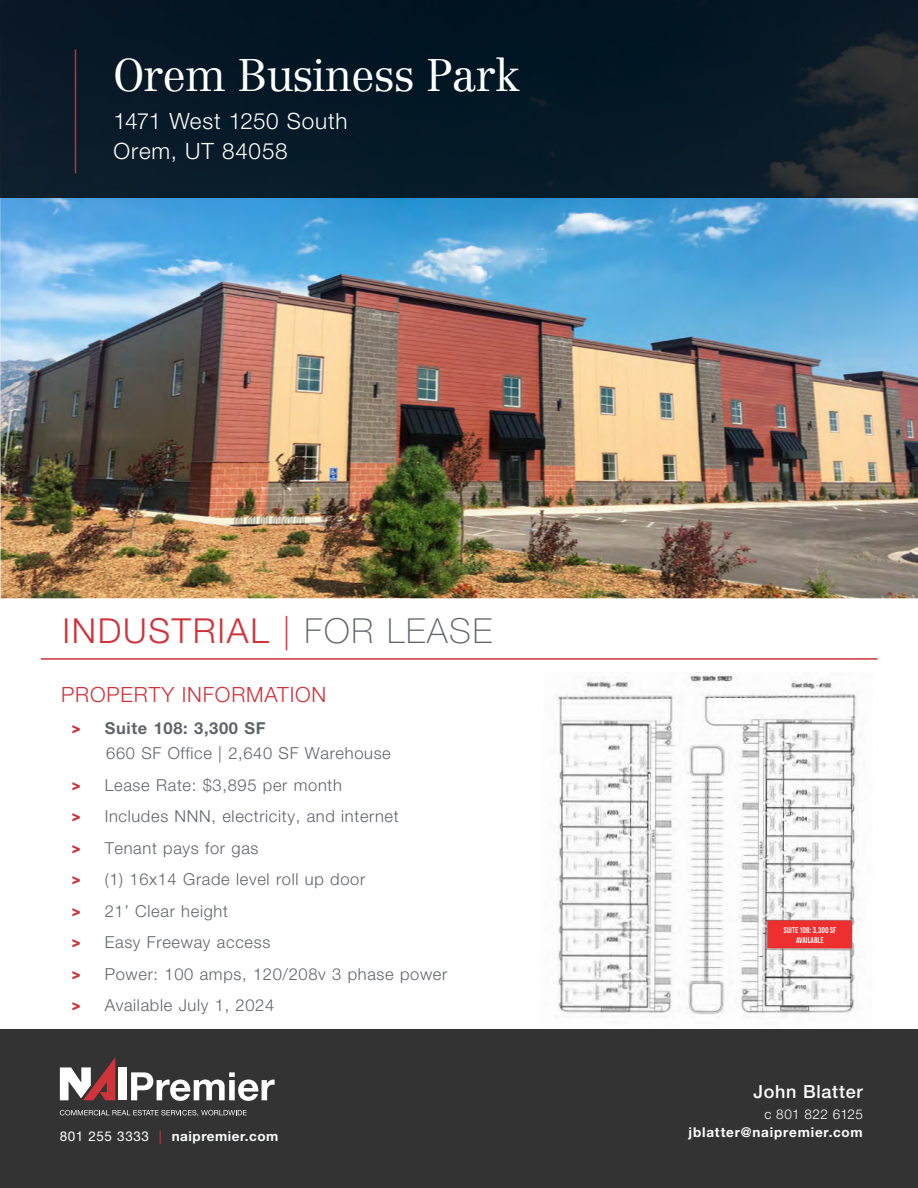
<style>
.page{position:relative;width:918px;height:1188px;background:#fff}
.page>*{position:absolute;margin:0;border:0;box-sizing:border-box;transform-origin:0 0}
.t1{font:300 45px "Centennial LT Std";letter-spacing:-.02em;color:#fff}
.t2{font:300 34.5px "Helvetica Neue LT Std";letter-spacing:.05em;color:#ce343a}
.t3{font:300 22.5px/30px "Helvetica Neue LT Std";letter-spacing:.03em;color:#fcfeff}
.t4{font:300 21px "Helvetica Neue LT Std";letter-spacing:.04em;color:#cf333a}
.t5{font:500 18px "Helvetica Neue LT Std";letter-spacing:.04em;color:#fff}
.t6{font:300 16.5px/31.5px "Helvetica Neue LT Std";letter-spacing:.04em;color:#61646a}
.t7{font:700 13.5px "Helvetica Neue LT Std";letter-spacing:.04em;color:#fcfeff}
.t8{font:700 13.5px "Helvetica Neue LT Std";letter-spacing:.06em;color:#fff}
.t9{font:300 13.5px "Helvetica Neue LT Std";letter-spacing:.02em;color:#fff}
.t10{font:8.25px/9.9px "Bebas Kai";color:#fff;text-align:center}
.s1{font-weight:100;color:#ce2b38}
.s2{font-weight:100;color:#61646a}
.s3{font-family:"Arial";font-weight:900;font-size:13.5px;color:#cf333a}
.s4{font-weight:700}
.s5{font-weight:400;color:#fff}
.s6{font-weight:400;color:#ce343a}
</style>
<div class="page">
<img style="left:556px;top:672px;width:301px;height:344px">
<div style="left:767px;top:920px;width:85px;height:28px;background:#ed2f2f"></div>
<img style="left:0;top:198px;width:918px;height:400px">
<svg style="left:0;top:0;width:918px;height:198px;background:#091a26"></svg>
<hr style="left:75px;top:50px;width:1px;height:123px;background:#ce2b38">
<div style="left:0;top:1029px;width:918px;height:159px;background:#333"></div>
<div style="left:118px;top:1067px;width:9px;height:33px;background:#fff"></div>
<svg style="left:60px;top:1058px;width:55px;height:42px"></svg>
<svg style="left:131px;top:1072px;width:144px;height:29px"></svg>
<svg style="left:60px;top:1110px;width:187px;height:6px"></svg>
<hr style="left:41px;top:658px;width:836px;height:2px;background:#ce343a">
<h1 class="t1" style="left:114px;top:49px;width:408px">Orem Business Park</h1>
<h3 class="t3" style="left:114px;top:105px;width:235px">1471 West 1250 South<br>Orem, UT 84058</h3>
<h2 class="t2" style="left:62px;top:609px;width:431px">INDUSTRIAL <span class="s1">|</span> <span class="s2">FOR LEASE</span></h2>
<p class="t4" style="left:61px;top:682px;width:267px">PROPERTY INFORMATION</p>
<p class="t6" style="left:106px;top:715px;width:286px;line-height:25.5px;text-indent:-34px"><span class="s3">&gt;</span> <span class="s4">Suite 108: 3,300 SF<br></span>660 SF Office | 2,640 SF Warehouse</p>
<p class="t6" style="left:72px;top:769px;width:377px"><span class="s3">&gt;</span> Lease Rate: $3,895 per month<br><span class="s3">&gt;</span> Includes NNN, electricity, and internet<br><span class="s3">&gt;</span> Tenant pays for gas<br><span class="s3">&gt;</span> (1) 16x14 Grade level roll up door<br><span class="s3">&gt;</span> 21’ Clear height<br><span class="s3">&gt;</span> Easy Freeway access<br><span class="s3">&gt;</span> Power: 100 amps, 120/208v 3 phase power <span class="s3">&gt;</span> Available July 1, 2024</p>
<p class="t10" style="left:784px;top:925px;width:54px">Suite 108: 3,300 SF<br>AVAILABLE</p>
<p class="t5" style="left:754px;top:1081px;width:111px">John Blatter</p>
<p class="t9" style="left:764px;top:1106px;width:100px">c 801 822 6125</p>
<p class="t7" style="left:60px;top:1128px;width:220px"><span class="s5">801 255 3333</span> <span class="s6">|</span> naipremier.com</p>
<p class="t8" style="left:689px;top:1124px;width:176px">jblatter@naipremier.com</p>
</div>
